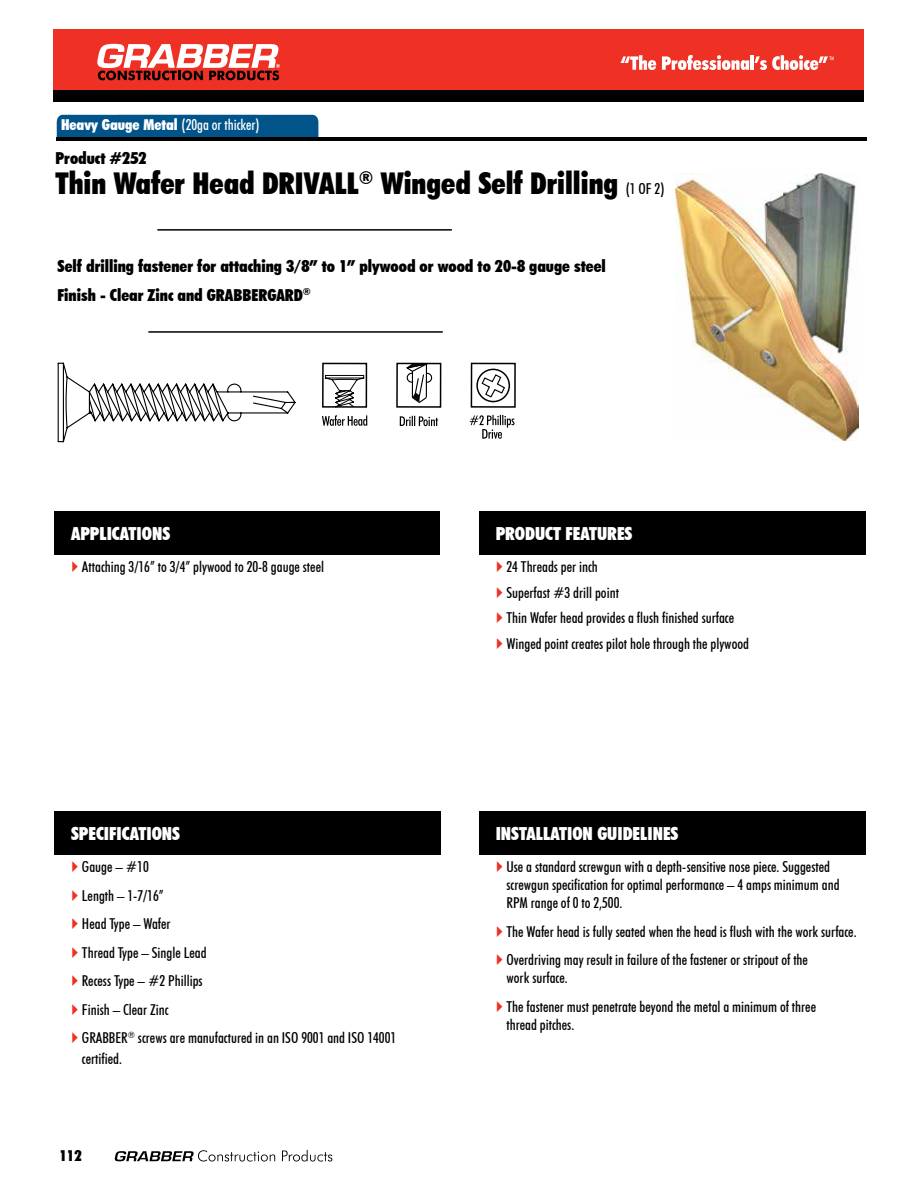
<style>
.page{position:relative;width:918px;height:1188px;background:#fff}
.page>*{position:absolute;margin:0;border:0;box-sizing:border-box;transform-origin:0 0}
.t1{font:900 condensed 30px "Futura BT";color:#000}
.t2{font:900 condensed 18px "Futura BT";color:#fff}
.t3{font:900 condensed 16.5px/28.5px "Futura BT";color:#000}
.t4{font:500 condensed 15px/28.5px "Futura BT";color:#000}
.t5{font:900 condensed 15px "Futura BT";color:#fff}
.t6{font:900 condensed 15px "Futura BT";color:#020203}
.s1{font-weight:500}
.s2{font-weight:500;font-size:15px}
</style>
<div class="page">
<svg style="left:114px;top:1150px;width:218px;height:12px"></svg>
<div style="left:53px;top:42px;width:811px;height:60px;background:#000101"></div>
<div style="left:53px;top:29px;width:811px;height:60px;background:#ee3124"></div>
<svg style="left:621px;top:55px;width:35px;height:15px"></svg>
<svg style="left:662px;top:55px;width:87px;height:15px"></svg>
<hr style="left:751px;top:55px;width:3px;height:15px;background:#fff">
<svg style="left:755px;top:55px;width:79px;height:15px"></svg>
<svg style="left:97px;top:44px;width:183px;height:36px"></svg>
<div style="left:56px;top:114px;width:263px;height:23px;background:#00548a"></div>
<hr style="left:57px;top:137px;width:810px;height:4px;background:#000">
<div style="left:55px;top:511px;width:385px;height:44px;background:#000"></div>
<div style="left:55px;top:811px;width:386px;height:44px;background:#000"></div>
<div style="left:479px;top:511px;width:387px;height:44px;background:#000"></div>
<div style="left:479px;top:811px;width:387px;height:44px;background:#000"></div>
<hr style="left:157px;top:229px;width:295px;height:2px;background:#000">
<hr style="left:148px;top:331px;width:295px;height:2px;background:#000">
<img style="left:676px;top:173px;width:183px;height:268px">
<svg style="left:470px;top:415px;width:44px;height:24px"></svg>
<div style="left:471px;top:363px;width:45px;height:45px;border:2px solid #000"></div>
<div style="left:476px;top:369px;width:34px;height:33px;border:2px solid #000;border-radius:50%"></div>
<svg style="left:481px;top:373px;width:25px;height:25px"></svg>
<svg style="left:57px;top:362px;width:239px;height:81px"></svg>
<div style="left:396px;top:363px;width:45px;height:45px;border:2px solid #000"></div>
<svg style="left:404px;top:362px;width:29px;height:41px"></svg>
<svg style="left:400px;top:416px;width:38px;height:10px"></svg>
<div style="left:322px;top:363px;width:45px;height:45px;border:2px solid #000"></div>
<svg style="left:322px;top:415px;width:45px;height:11px"></svg>
<svg style="left:325px;top:375px;width:40px;height:33px"></svg>
<p class="t5" style="left:61px;top:116px;width:200px">Heavy Gauge Metal <span class="s1">(20ga or thicker)</span></p>
<p class="t3" style="left:56px;top:144px;width:93px">Product #252</p>
<h1 class="t1" style="left:56px;top:165px;width:610px">Thin Wafer Head DRIVALL<sup>®</sup> Winged Self Drilling <span class="s2">(1 OF 2)</span></h1>
<p class="t3" style="left:58px;top:252px;width:550px">Self drilling fastener for attaching 3/8” to 1” plywood or wood to 20-8 gauge steel<br>Finish - Clear Zinc and GRABBERGARD<sup>®</sup></p>
<p class="t2" style="left:71px;top:522px;width:101px">APPLICATIONS</p>
<p class="t4" style="left:82px;top:553px;width:244px">Attaching 3/16” to 3/4” plywood to 20-8 gauge steel</p>
<p class="t2" style="left:71px;top:822px;width:110px">SPECIFICATIONS</p>
<p class="t4" style="left:82px;top:853px;width:316px">Gauge – #10<br>Length – 1-7/16”<br>Head Type – Wafer<br>Thread Type – Single Lead<br>Recess Type – #2 Phillips<br>Finish – Clear Zinc<br>GRABBER<sup>®</sup> screws are manufactured in an ISO 9001 and ISO 14001</p>
<p class="t4" style="left:82px;top:1045px;width:42px">certified.</p>
<p class="t6" style="left:60px;top:1146px;width:24px">112</p>
<p class="t2" style="left:496px;top:522px;width:138px">PRODUCT FEATURES</p>
<p class="t4" style="left:507px;top:554px;width:244px;line-height:25.5px">24 Threads per inch<br>Superfast #3 drill point<br>Thin Wafer head provides a flush finished surface Winged point creates pilot hole through the plywood</p>
<p class="t2" style="left:496px;top:822px;width:184px">INSTALLATION GUIDELINES</p>
<p class="t4" style="left:507px;top:858px;width:335px;line-height:18px">Use a standard screwgun with a depth-sensitive nose piece. Suggested screwgun specification for optimal performance – 4 amps minimum and<br>RPM range of 0 to 2,500.</p>
<p class="t4" style="left:507px;top:917px;width:352px">The Wafer head is fully seated when the head is flush with the work surface.<br>Overdriving may result in failure of the fastener or stripout of the</p>
<p class="t4" style="left:507px;top:964px;width:311px">work surface.<br>The fastener must penetrate beyond the metal a minimum of three</p>
<p class="t4" style="left:507px;top:1010px;width:69px">thread pitches.</p>
</div>
